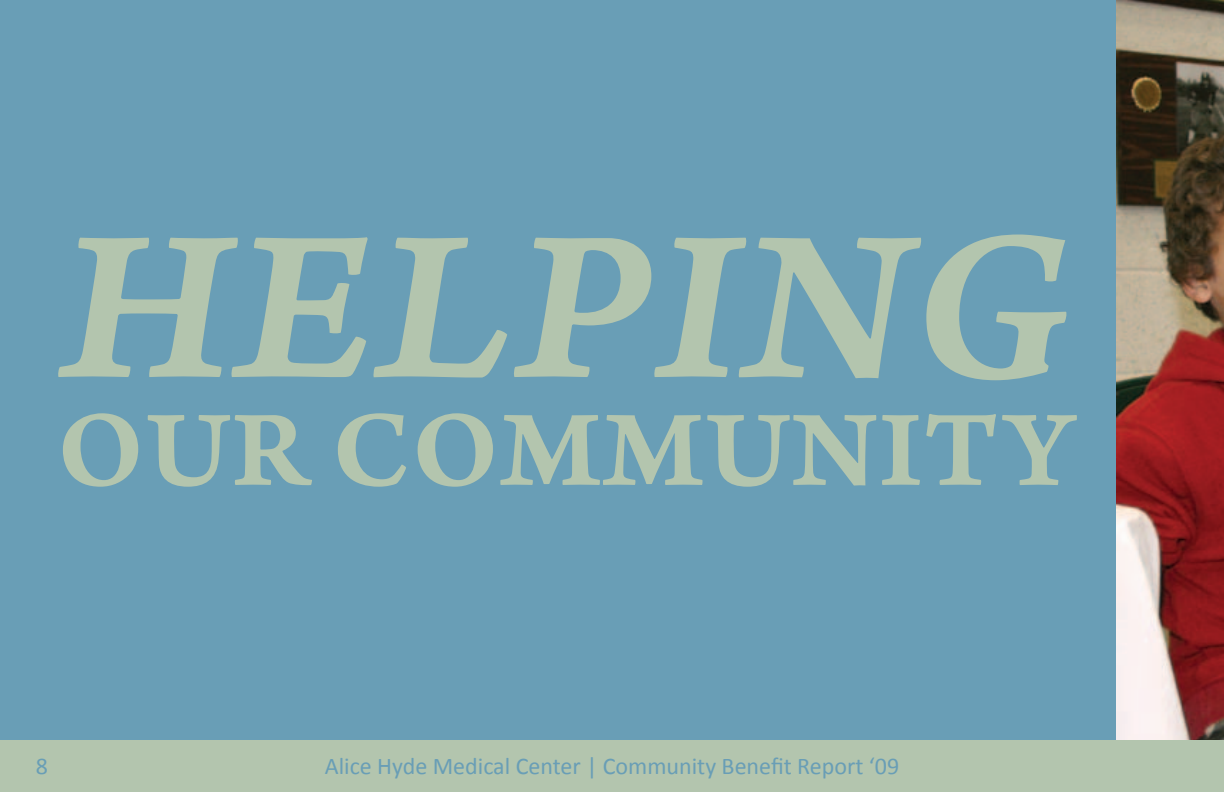
<style>
.page{position:relative;width:1224px;height:792px;background:#fff}
.page>*{position:absolute;margin:0;border:0;box-sizing:border-box;transform-origin:0 0}
.t1{font:226.4px "Arno Pro Smbd Italic Caption";letter-spacing:.01em;color:#b3c5ae}
.t2{font:113.6px "Arno Pro Smbd Caption";color:#b3c5ae}
.t3{font:24px "Calibri";color:#699eb6}
</style>
<div class="page">
<div style="left:0;top:737px;width:1224px;height:55px;background:#b3c5ae"></div>
<div style="left:0;top:0;width:1224px;height:739px;background:#699eb6"></div>
<img style="left:1116px;top:0;width:108px;height:739px">
<h1 class="t1" style="left:58px;top:166px;width:994px">HELPING</h1>
<h2 class="t2" style="left:57px;top:382px;width:85px">OUR</h2>
<h2 class="t2" style="left:332px;top:382px;width:449px">COMMUNITY</h2>
<p class="t3" style="left:36px;top:751px;width:14px">8</p>
<p class="t3" style="left:325px;top:751px;width:576px">Alice Hyde Medical Center | Community Benefit Report ‘09</p>
</div>
